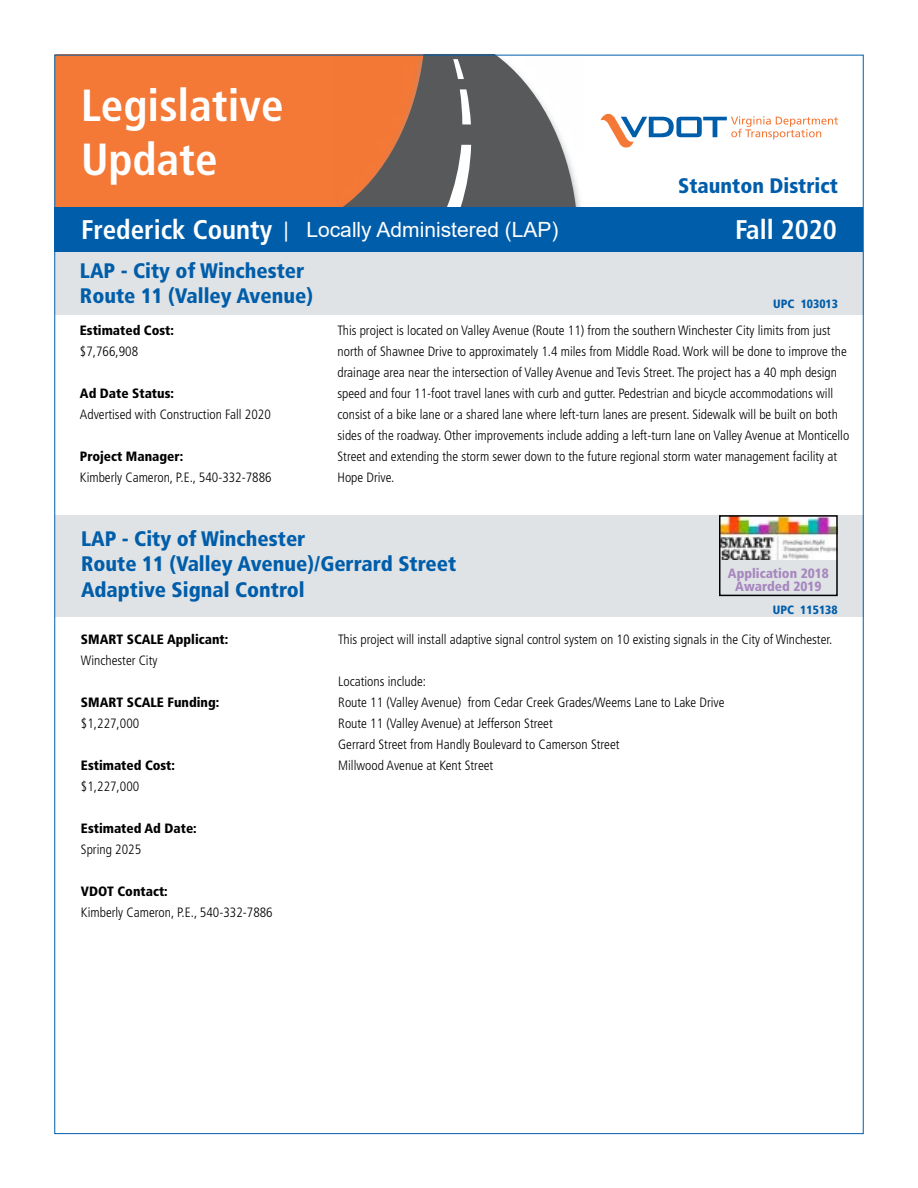
<style>
.page{position:relative;width:918px;height:1188px;background:#fff}
.page>*{position:absolute;margin:0;border:0;box-sizing:border-box;transform-origin:0 0}
.t1{font:700 condensed 45px/54px "Frutiger LT Std";color:#fff}
.t2{font:700 condensed 27px "Frutiger LT Std";color:#fff}
.t3{font:900 condensed 21px/25.2px "Frutiger LT Std";color:#005daa}
.t4{font:21px "Arial";color:#fff}
.t5{font:300 condensed 13.5px/21px "Frutiger LT Std";color:#000}
.t6{font:900 condensed 13.5px "Frutiger LT Std";color:#000}
.t7{font:900 condensed 13.5px/13.5px "Frutiger LT Std";color:#a687be;text-align:center}
.t8{font:900 condensed 12px "Frutiger LT Std";color:#005daa}
</style>
<div class="page">
<div style="left:55px;top:54px;width:279px;height:153px;background:#f47836"></div>
<svg style="left:600px;top:113px;width:238px;height:35px"></svg>
<svg style="left:334px;top:54px;width:251px;height:153px"></svg>
<svg style="left:342px;top:54px;width:234px;height:153px;background:#92776a"></svg>
<div style="left:55px;top:207px;width:808px;height:45px;background:#005daa"></div>
<div style="left:55px;top:252px;width:809px;height:62px;background:#dfe3e5"></div>
<div style="left:55px;top:515px;width:809px;height:102px;background:#dfe3e5"></div>
<img style="left:722px;top:518px;width:113px;height:42px">
<div style="left:719px;top:515px;width:119px;height:81px;border:2px solid #000"></div>
<h1 class="t1" style="left:81px;top:78px;width:204px">Legislative<br>Update</h1>
<h2 class="t2" style="left:81px;top:214px;width:193px">Frederick County</h2>
<h2 class="t2" style="left:735px;top:214px;width:103px">Fall 2020</h2>
<h3 class="t3" style="left:678px;top:173px;width:161px">Staunton District</h3>
<h3 class="t4" style="left:284px;top:216px;width:277px">| Locally Administered (LAP)</h3>
<h3 class="t3" style="left:80px;top:258px;width:235px">LAP - City of Winchester<br>Route 11 (Valley Avenue)</h3>
<p class="t6" style="left:80px;top:322px;width:96px">Estimated Cost:</p>
<p class="t5" style="left:80px;top:341px;width:60px">$7,766,908</p>
<p class="t6" style="left:80px;top:385px;width:96px">Ad Date Status:</p>
<p class="t5" style="left:80px;top:404px;width:192px">Advertised with Construction Fall 2020</p>
<p class="t6" style="left:80px;top:448px;width:105px">Project Manager:</p>
<p class="t5" style="left:80px;top:467px;width:193px">Kimberly Cameron, P.E., 540-332-7886</p>
<p class="t8" style="left:773px;top:297px;width:66px">UPC 103013</p>
<p class="t5" style="left:338px;top:320px;width:513px">This project is located on Valley Avenue (Route 11) from the southern Winchester City limits from just north of Shawnee Drive to approximately 1.4 miles from Middle Road. Work will be done to improve the drainage area near the intersection of Valley Avenue and Tevis Street. The project has a 40 mph design speed and four 11-foot travel lanes with curb and gutter. Pedestrian and bicycle accommodations will consist of a bike lane or a shared lane where left-turn lanes are present. Sidewalk will be built on both sides of the roadway. Other improvements include adding a left-turn lane on Valley Avenue at Monticello Street and extending the storm sewer down to the future regional storm water management facility at Hope Drive.</p>
<h3 class="t3" style="left:81px;top:526px;width:377px">LAP - City of Winchester<br>Route 11 (Valley Avenue)/Gerrard Street<br>Adaptive Signal Control</h3>
<p class="t7" style="left:728px;top:566px;width:102px">Application 2018<br>Awarded 2019</p>
<p class="t8" style="left:773px;top:603px;width:66px">UPC 115138</p>
<p class="t6" style="left:81px;top:631px;width:149px">SMART SCALE Applicant:</p>
<p class="t5" style="left:81px;top:650px;width:78px">Winchester City</p>
<p class="t6" style="left:81px;top:694px;width:140px">SMART SCALE Funding:</p>
<p class="t5" style="left:81px;top:713px;width:60px">$1,227,000</p>
<p class="t6" style="left:81px;top:757px;width:96px">Estimated Cost:</p>
<p class="t5" style="left:81px;top:776px;width:60px">$1,227,000</p>
<p class="t6" style="left:81px;top:820px;width:117px">Estimated Ad Date:</p>
<p class="t5" style="left:81px;top:839px;width:62px">Spring 2025</p>
<p class="t6" style="left:81px;top:883px;width:88px">VDOT Contact:</p>
<p class="t5" style="left:81px;top:902px;width:193px">Kimberly Cameron, P.E., 540-332-7886</p>
<p class="t5" style="left:338px;top:629px;width:495px">This project will install adaptive signal control system on 10 existing signals in the City of Winchester.</p>
<p class="t5" style="left:338px;top:671px;width:388px">Locations include:<br>Route 11 (Valley Avenue) from Cedar Creek Grades/Weems Lane to Lake Drive Route 11 (Valley Avenue) at Jefferson Street<br>Gerrard Street from Handly Boulevard to Camerson Street<br>Millwood Avenue at Kent Street</p>
</div>
